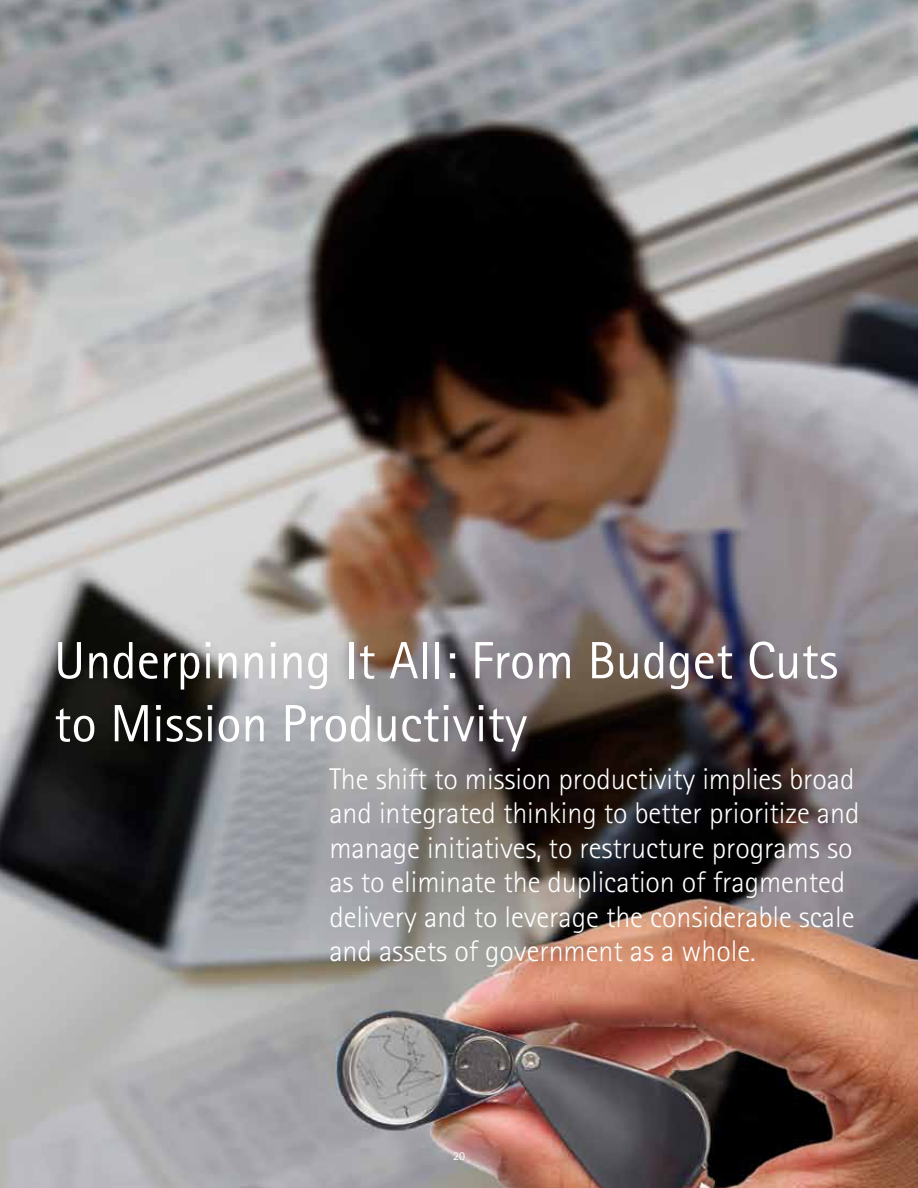
<style>
.page{position:relative;width:918px;height:1188px;background:#fff}
.page>*{position:absolute;margin:0;border:0;box-sizing:border-box;transform-origin:0 0}
.t1{font:52.5px/63px "Agfa Rotis Sans Serif";color:#fff}
.t2{font:300 30px/34.5px "Agfa Rotis Sans Serif";letter-spacing:-.005em;color:#fff}
.t3{font:12px "Agfa Rotis Sans Serif";color:#fff}
</style>
<div class="page">
<img style="left:0;top:0;width:918px;height:1188px">
<h1 class="t1" style="left:54px;top:629px;width:786px">Underpinning It All: From Budget Cuts to Mission Productivity</h1>
<p class="t2" style="left:329px;top:761px;width:532px">The shift to mission productivity implies broad and integrated thinking to better prioritize and manage initiatives, to restructure programs so as to eliminate the duplication of fragmented delivery and to leverage the considerable scale and assets of government as a whole.</p>
<p class="t3" style="left:453px;top:1149px;width:13px">20</p>
</div>
